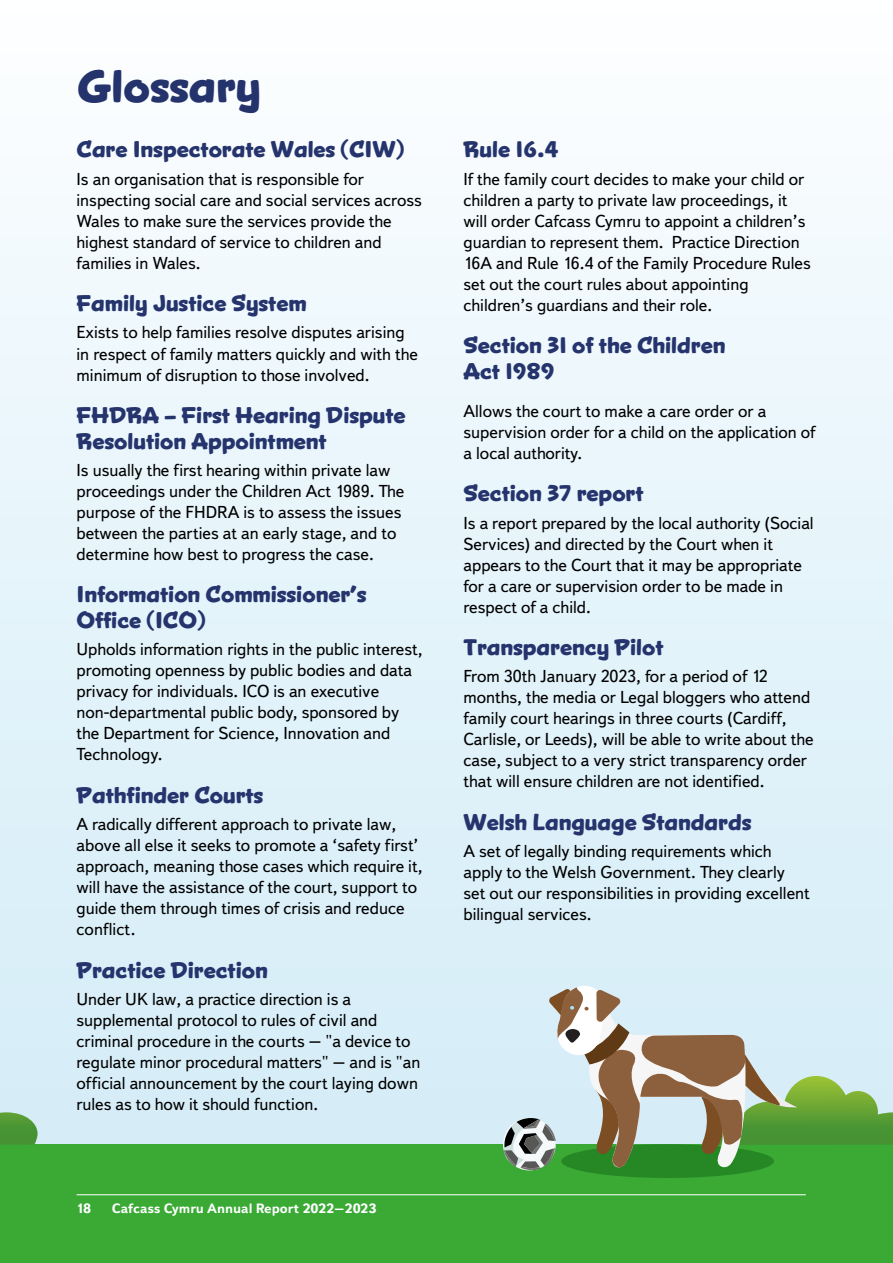
<style>
.page{position:relative;width:893px;height:1263px;background:#fff}
.page>*{position:absolute;margin:0;border:0;box-sizing:border-box;transform-origin:0 0}
.t1{font:700 45px "Snicker";color:#25346d}
.NEW_Basic_Text_1_5mm{font:700 22.5px/25.5px "Snicker";color:#25346d}
.t2{font:17.25px/21px "Textbook New";color:#000}
.t3{font:700 13.5px "Textbook New";color:#fff}
</style>
<div class="page">
<div style="left:0;top:0;width:893px;height:1263px;background:linear-gradient(to bottom,#fcfeff,#ceeaf6)"></div>
<div style="left:0;top:1144px;width:893px;height:119px;background:#3aaa35"></div>
<svg style="left:0;top:1112px;width:38px;height:33px"></svg>
<div style="left:561px;top:1144px;width:213px;height:34px;background:#268725;border-radius:50%"></div>
<svg style="left:503px;top:978px;width:390px;height:193px"></svg>
<hr style="left:77px;top:1194px;width:729px;height:1px;background:#fff">
<h1 class="t1" style="left:77px;top:57px;width:186px">Glossary</h1>
<p class="NEW_Basic_Text_1_5mm" style="left:77px;top:137px;width:329px">Care Inspectorate Wales (CIW)</p>
<p class="t2" style="left:77px;top:168px;width:347px">Is an organisation that is responsible for inspecting social care and social services across Wales to make sure the services provide the highest standard of service to children and families in Wales.</p>
<p class="NEW_Basic_Text_1_5mm" style="left:77px;top:291px;width:232px">Family Justice System</p>
<p class="t2" style="left:77px;top:322px;width:343px">Exists to help families resolve disputes arising in respect of family matters quickly and with the minimum of disruption to those involved.</p>
<p class="NEW_Basic_Text_1_5mm" style="left:77px;top:403px;width:331px">FHDRA – First Hearing Dispute<br>Resolution Appointment</p>
<p class="t2" style="left:77px;top:459px;width:329px">Is usually the first hearing within private law proceedings under the Children Act 1989. The purpose of the FHDRA is to assess the issues between the parties at an early stage, and to determine how best to progress the case.</p>
<p class="NEW_Basic_Text_1_5mm" style="left:77px;top:582px;width:291px">Information Commissioner’s<br>Office (ICO)</p>
<p class="t2" style="left:77px;top:639px;width:348px">Upholds information rights in the public interest, promoting openness by public bodies and data privacy for individuals. ICO is an executive non-departmental public body, sponsored by the Department for Science, Innovation and Technology.</p>
<p class="NEW_Basic_Text_1_5mm" style="left:77px;top:782px;width:188px">Pathfinder Courts</p>
<p class="t2" style="left:77px;top:814px;width:347px">A radically different approach to private law, above all else it seeks to promote a ‘safety first’ approach, meaning those cases which require it, will have the assistance of the court, support to guide them through times of crisis and reduce conflict.</p>
<p class="NEW_Basic_Text_1_5mm" style="left:77px;top:957px;width:193px">Practice Direction</p>
<p class="t2" style="left:77px;top:988px;width:345px">Under UK law, a practice direction is a supplemental protocol to rules of civil and criminal procedure in the courts – "a device to regulate minor procedural matters" – and is "an official announcement by the court laying down rules as to how it should function.</p>
<p class="t3" style="left:77px;top:1200px;width:16px">18</p>
<p class="t3" style="left:112px;top:1200px;width:266px">Cafcass Cymru Annual Report 2022–2023</p>
<p class="NEW_Basic_Text_1_5mm" style="left:463px;top:137px;width:96px">Rule 16.4</p>
<p class="t2" style="left:463px;top:168px;width:349px">If the family court decides to make your child or children a party to private law proceedings, it will order Cafcass Cymru to appoint a children’s guardian to represent them. Practice Direction 16A and Rule 16.4 of the Family Procedure Rules set out the court rules about appointing children’s guardians and their role.</p>
<p class="NEW_Basic_Text_1_5mm" style="left:463px;top:333px;width:263px">Section 31 of the Children<br>Act 1989</p>
<p class="t2" style="left:463px;top:400px;width:354px">Allows the court to make a care order or a supervision order for a child on the application of a local authority.</p>
<p class="NEW_Basic_Text_1_5mm" style="left:463px;top:481px;width:181px">Section 37 report</p>
<p class="t2" style="left:463px;top:512px;width:352px">Is a report prepared by the local authority (Social Services) and directed by the Court when it appears to the Court that it may be appropriate for a care or supervision order to be made in respect of a child.</p>
<p class="NEW_Basic_Text_1_5mm" style="left:463px;top:635px;width:202px">Transparency Pilot</p>
<p class="t2" style="left:463px;top:666px;width:352px">From 30th January 2023, for a period of 12 months, the media or Legal bloggers who attend family court hearings in three courts (Cardiff, Carlisle, or Leeds), will be able to write about the case, subject to a very strict transparency order that will ensure children are not identified.</p>
<p class="NEW_Basic_Text_1_5mm" style="left:463px;top:810px;width:289px">Welsh Language Standards</p>
<p class="t2" style="left:463px;top:841px;width:348px">A set of legally binding requirements which apply to the Welsh Government. They clearly set out our responsibilities in providing excellent bilingual services.</p>
</div>
